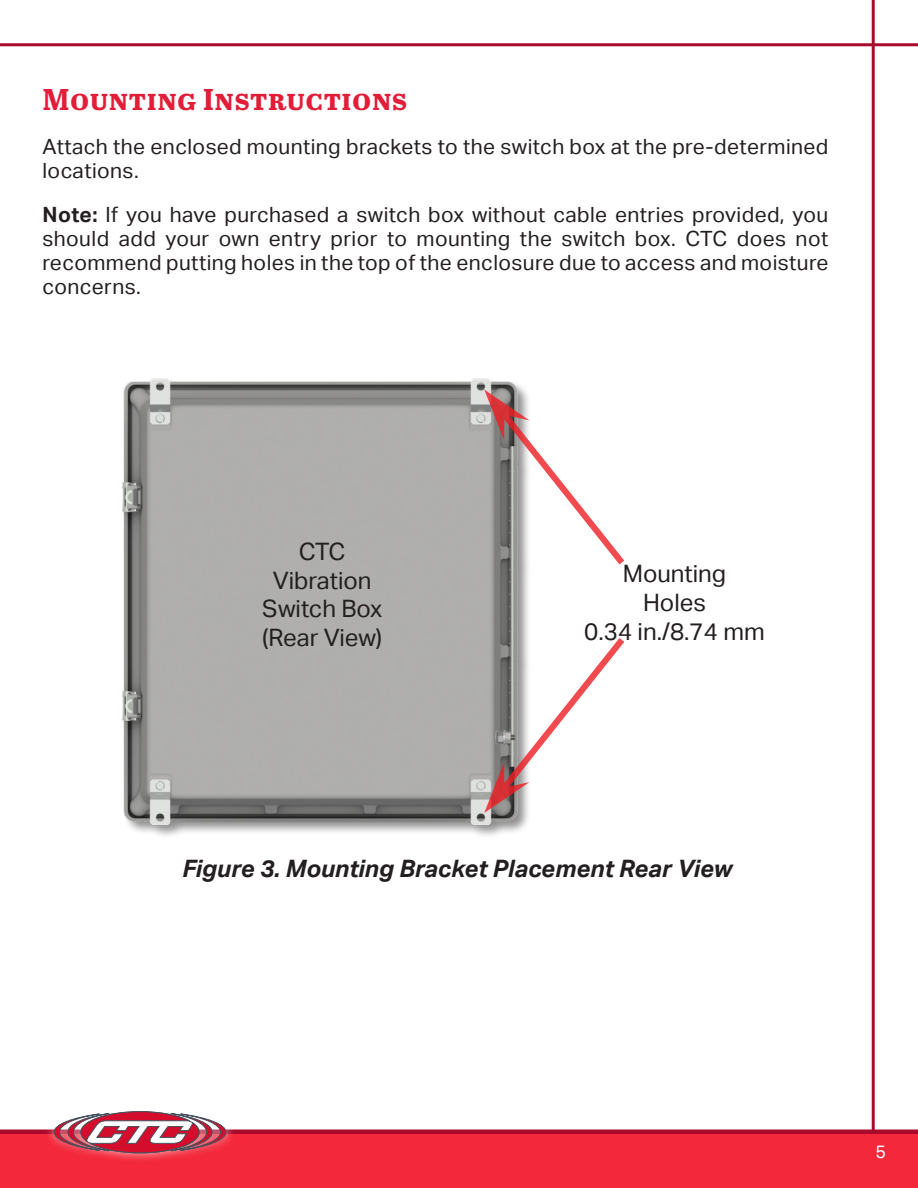
<style>
.page{position:relative;width:918px;height:1188px;background:#fff}
.page>*{position:absolute;margin:0;border:0;box-sizing:border-box;transform-origin:0 0}
.Heading{font:700 30px "Abril Text";letter-spacing:.02em;color:#e31c37}
.t1{font:24px "Aktiv Grotesk";color:#231f20}
.t2{font:italic 700 24px "Aktiv Grotesk";color:#231f20}
.Body{font:21px/24px "Aktiv Grotesk";letter-spacing:.02em;color:#231f20}
.t3{font:18px "Aktiv Grotesk";color:#fff}
.s1{font-weight:700}
</style>
<div class="page">
<hr style="left:872px;top:0;width:3px;height:1188px;background:#a90a2b">
<div style="left:0;top:1134px;width:918px;height:54px;background:#f3293b"></div>
<hr style="left:0;top:1130px;width:918px;height:4px;background:#a90a2b">
<div style="left:45px;top:1102px;width:190px;height:61px;background:#fff;opacity:.75"></div>
<svg style="left:54px;top:1112px;width:172px;height:41px"></svg>
<hr style="left:0;top:43px;width:918px;height:3px;background:#a90a2b">
<img style="left:122px;top:378px;width:407px;height:458px">
<svg style="left:484px;top:389px;width:140px;height:175px"></svg>
<svg style="left:484px;top:638px;width:140px;height:175px"></svg>
<p class="Heading" style="left:43px;top:77px;width:366px">Mounting Instructions</p>
<p class="Body" style="left:43px;top:135px;width:787px">Attach the enclosed mounting brackets to the switch box at the pre-determined locations.</p>
<p class="Body" style="left:43px;top:203px;width:788px;text-align:justify"><span class="s1">Note:</span> If you have purchased a switch box without cable entries provided, you should add your own entry prior to mounting the switch box. CTC does not recommend putting holes in the top of the enclosure due to access and moisture concerns.</p>
<p class="t1" style="left:299px;top:538px;width:48px">CTC</p>
<p class="t1" style="left:273px;top:566px;width:100px">Vibration</p>
<p class="t1" style="left:262px;top:595px;width:122px">Switch Box</p>
<p class="t1" style="left:262px;top:624px;width:122px">(Rear View)</p>
<p class="t1" style="left:623px;top:560px;width:105px">Mounting</p>
<p class="t1" style="left:643px;top:589px;width:64px">Holes</p>
<p class="t1" style="left:584px;top:617px;width:182px">0.34 in./8.74 mm</p>
<p class="t2" style="left:182px;top:855px;width:552px">Figure 3. Mounting Bracket Placement Rear View</p>
<p class="t3" style="left:875px;top:1142px;width:12px">5</p>
</div>
